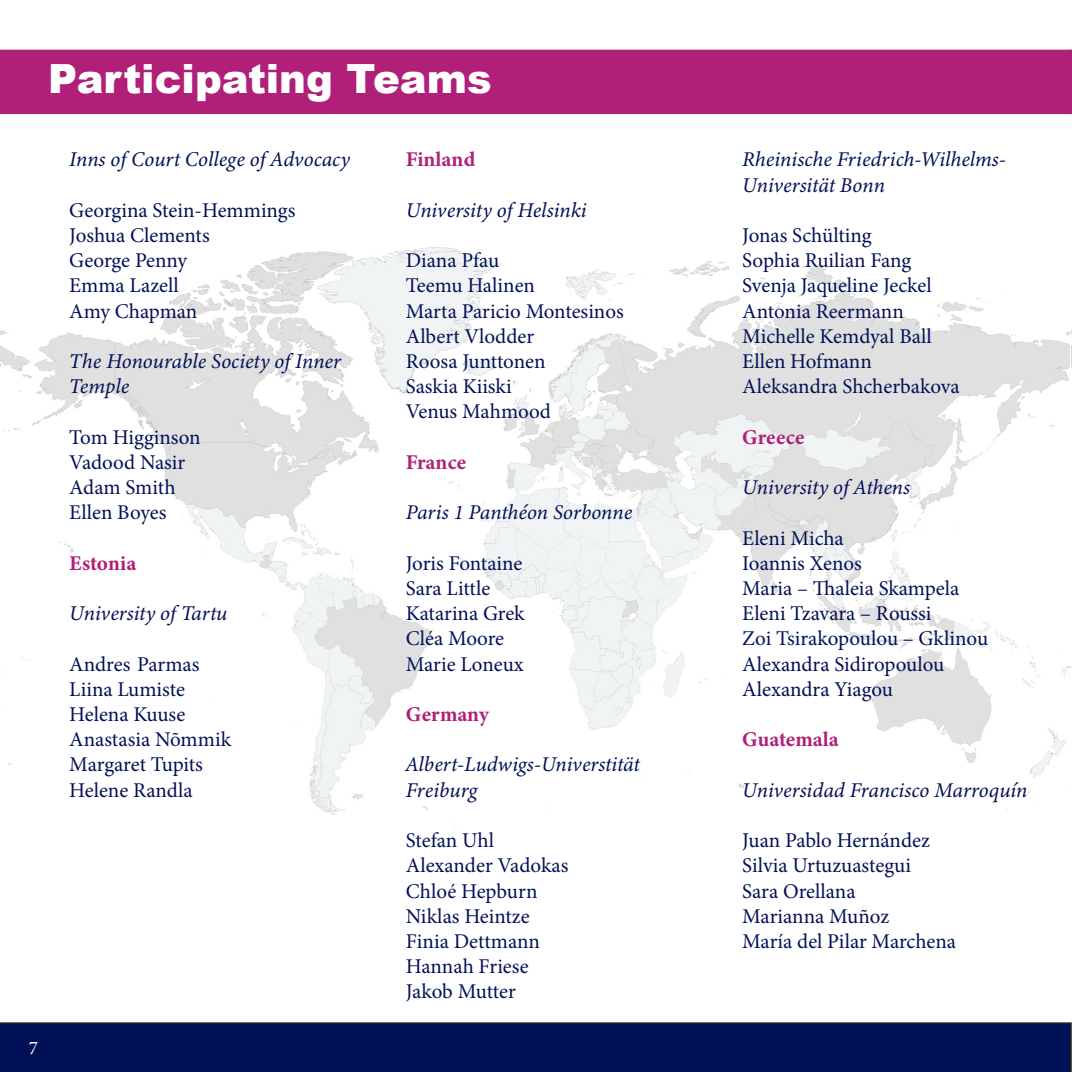
<style>
.page{position:relative;width:1072px;height:1072px;background:#fff}
.page>*{position:absolute;margin:0;border:0;box-sizing:border-box;transform-origin:0 0}
.t1{font:900 40.25px "Arial";color:#fff}
.Paragraph_Style_3{font:21px "Minion Pro";color:#001158}
.Paragraph_Style_3-2{font:italic 21px/25.2px "Minion Variable Concept";color:#001158}
.Paragraph_Style_3-3{font:21px "Minion Variable Concept";color:#b02079}
.Paragraph_Style_1_Mi{font:19.25px "Minion Pro";color:#fff}
</style>
<div class="page">
<img style="left:0;top:247px;width:1070px;height:585px">
<div style="left:0;top:50px;width:1069px;height:64px;background:#b02079"></div>
<div style="left:0;top:1022px;width:1071px;height:49px;background:#001158"></div>
<svg style="left:1069px;top:50px;width:2px;height:64px"></svg>
<p class="t1" style="left:48px;top:49px;width:445px">Participating Teams</p>
<p class="Paragraph_Style_3-2" style="left:69px;top:147px;width:282px">Inns of Court College of Advocacy</p>
<p class="Paragraph_Style_3" style="left:69px;top:196px;width:228px">Georgina Stein-Hemmings</p>
<p class="Paragraph_Style_3" style="left:69px;top:221px;width:142px">Joshua Clements</p>
<p class="Paragraph_Style_3" style="left:69px;top:246px;width:119px">George Penny</p>
<p class="Paragraph_Style_3" style="left:69px;top:272px;width:111px">Emma Lazell</p>
<p class="Paragraph_Style_3" style="left:69px;top:297px;width:130px">Amy Chapman</p>
<p class="Paragraph_Style_3-2" style="left:69px;top:348px;width:273px">The Honourable Society of Inner<br>Temple</p>
<p class="Paragraph_Style_3" style="left:69px;top:423px;width:133px">Tom Higginson</p>
<p class="Paragraph_Style_3" style="left:69px;top:448px;width:117px">Vadood Nasir</p>
<p class="Paragraph_Style_3" style="left:69px;top:473px;width:108px">Adam Smith</p>
<p class="Paragraph_Style_3" style="left:69px;top:498px;width:99px">Ellen Boyes</p>
<p class="Paragraph_Style_3-3" style="left:69px;top:548px;width:69px">Estonia</p>
<p class="Paragraph_Style_3-2" style="left:69px;top:600px;width:160px">University of Tartu</p>
<p class="Paragraph_Style_3" style="left:69px;top:650px;width:132px">Andres Parmas</p>
<p class="Paragraph_Style_3" style="left:69px;top:675px;width:117px">Liina Lumiste</p>
<p class="Paragraph_Style_3" style="left:69px;top:700px;width:118px">Helena Kuuse</p>
<p class="Paragraph_Style_3" style="left:69px;top:725px;width:163px">Anastasia Nõmmik</p>
<p class="Paragraph_Style_3" style="left:69px;top:750px;width:135px">Margaret Tupits</p>
<p class="Paragraph_Style_3" style="left:69px;top:776px;width:125px">Helene Randla</p>
<p class="Paragraph_Style_1_Mi" style="left:29px;top:1034px;width:11px">7</p>
<p class="Paragraph_Style_3-3" style="left:406px;top:145px;width:71px">Finland</p>
<p class="Paragraph_Style_3-2" style="left:406px;top:197px;width:182px">University of Helsinki</p>
<p class="Paragraph_Style_3" style="left:406px;top:246px;width:95px">Diana Pfau</p>
<p class="Paragraph_Style_3" style="left:406px;top:272px;width:131px">Teemu Halinen</p>
<p class="Paragraph_Style_3" style="left:406px;top:297px;width:219px">Marta Paricio Montesinos</p>
<p class="Paragraph_Style_3" style="left:406px;top:322px;width:130px">Albert Vlodder</p>
<p class="Paragraph_Style_3" style="left:406px;top:347px;width:141px">Roosa Junttonen</p>
<p class="Paragraph_Style_3" style="left:406px;top:372px;width:107px">Saskia Kiiski</p>
<p class="Paragraph_Style_3" style="left:406px;top:398px;width:147px">Venus Mahmood</p>
<p class="Paragraph_Style_3-3" style="left:406px;top:447px;width:62px">France</p>
<p class="Paragraph_Style_3-2" style="left:406px;top:500px;width:228px">Paris 1 Panthéon Sorbonne</p>
<p class="Paragraph_Style_3" style="left:406px;top:549px;width:118px">Joris Fontaine</p>
<p class="Paragraph_Style_3" style="left:406px;top:574px;width:86px">Sara Little</p>
<p class="Paragraph_Style_3" style="left:406px;top:599px;width:120px">Katarina Grek</p>
<p class="Paragraph_Style_3" style="left:406px;top:624px;width:100px">Cléa Moore</p>
<p class="Paragraph_Style_3" style="left:406px;top:650px;width:119px">Marie Loneux</p>
<p class="Paragraph_Style_3-3" style="left:406px;top:699px;width:84px">Germany</p>
<p class="Paragraph_Style_3-2" style="left:406px;top:752px;width:236px">Albert-Ludwigs-Universtität<br>Freiburg</p>
<p class="Paragraph_Style_3" style="left:406px;top:826px;width:90px">Stefan Uhl</p>
<p class="Paragraph_Style_3" style="left:406px;top:851px;width:164px">Alexander Vadokas</p>
<p class="Paragraph_Style_3" style="left:406px;top:876px;width:133px">Chloé Hepburn</p>
<p class="Paragraph_Style_3" style="left:406px;top:902px;width:125px">Niklas Heintze</p>
<p class="Paragraph_Style_3" style="left:406px;top:927px;width:136px">Finia Dettmann</p>
<p class="Paragraph_Style_3" style="left:406px;top:952px;width:124px">Hannah Friese</p>
<p class="Paragraph_Style_3" style="left:406px;top:977px;width:112px">Jakob Mutter</p>
<p class="Paragraph_Style_3-2" style="left:742px;top:147px;width:265px">Rheinische Friedrich-Wilhelms-<br>Universität Bonn</p>
<p class="Paragraph_Style_3" style="left:742px;top:221px;width:131px">Jonas Schülting</p>
<p class="Paragraph_Style_3" style="left:742px;top:246px;width:171px">Sophia Ruilian Fang</p>
<p class="Paragraph_Style_3" style="left:742px;top:272px;width:191px">Svenja Jaqueline Jeckel</p>
<p class="Paragraph_Style_3" style="left:742px;top:297px;width:163px">Antonia Reermann</p>
<p class="Paragraph_Style_3" style="left:742px;top:322px;width:191px">Michelle Kemdyal Ball</p>
<p class="Paragraph_Style_3" style="left:742px;top:347px;width:131px">Ellen Hofmann</p>
<p class="Paragraph_Style_3" style="left:742px;top:372px;width:219px">Aleksandra Shcherbakova</p>
<p class="Paragraph_Style_3-3" style="left:742px;top:422px;width:64px">Greece</p>
<p class="Paragraph_Style_3-2" style="left:742px;top:474px;width:169px">University of Athens</p>
<p class="Paragraph_Style_3" style="left:742px;top:524px;width:103px">Eleni Micha</p>
<p class="Paragraph_Style_3" style="left:742px;top:549px;width:121px">Ioannis Xenos</p>
<p class="Paragraph_Style_3" style="left:742px;top:574px;width:219px">Maria – Thaleia Skampela</p>
<p class="Paragraph_Style_3" style="left:742px;top:599px;width:191px">Eleni Tzavara – Roussi</p>
<p class="Paragraph_Style_3" style="left:742px;top:624px;width:247px">Zoi Tsirakopoulou – Gklinou</p>
<p class="Paragraph_Style_3" style="left:742px;top:650px;width:204px">Alexandra Sidiropoulou</p>
<p class="Paragraph_Style_3" style="left:742px;top:675px;width:152px">Alexandra Yiagou</p>
<p class="Paragraph_Style_3-3" style="left:742px;top:724px;width:98px">Guatemala</p>
<p class="Paragraph_Style_3-2" style="left:742px;top:777px;width:287px">Universidad Francisco Marroquín</p>
<p class="Paragraph_Style_3" style="left:742px;top:826px;width:189px">Juan Pablo Hernández</p>
<p class="Paragraph_Style_3" style="left:742px;top:851px;width:170px">Silvia Urtuzuastegui</p>
<p class="Paragraph_Style_3" style="left:742px;top:876px;width:115px">Sara Orellana</p>
<p class="Paragraph_Style_3" style="left:742px;top:902px;width:148px">Marianna Muñoz</p>
<p class="Paragraph_Style_3" style="left:742px;top:927px;width:215px">María del Pilar Marchena</p>
</div>
